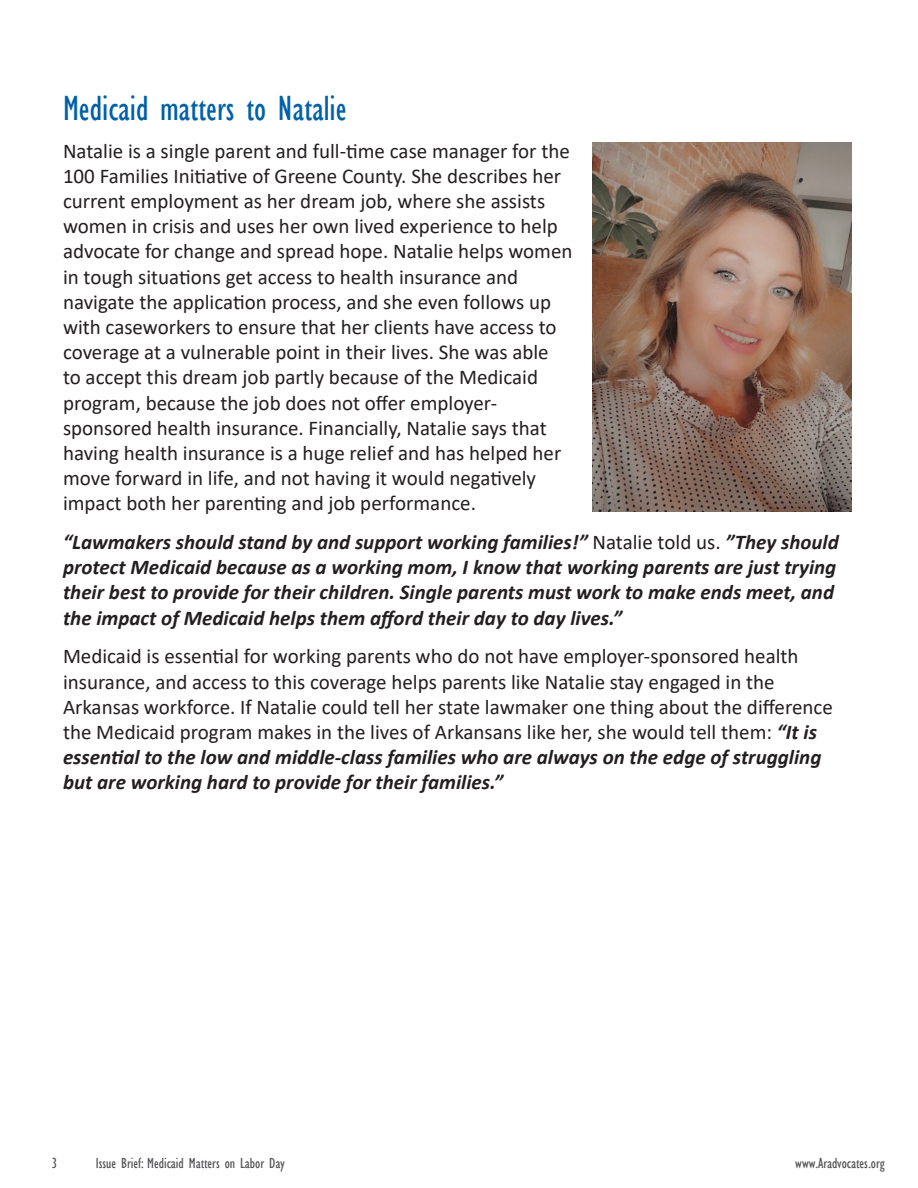
<style>
.page{position:relative;width:918px;height:1188px;background:#fff}
.page>*{position:absolute;margin:0;border:0;box-sizing:border-box;transform-origin:0 0}
.AACF_H1{font:condensed 36px "Gill Sans";color:#0060a9}
.AACF_Paragraph_Style_1{font:21px/25.2px "Calibri";color:#231f20}
.AACF_Paragraph_Style_1-2{font:italic 700 21px/25.2px "Calibri";color:#231f20}
.t1{font:condensed 15px "Gill Sans";color:#535355}
.s1{font-weight:400;font-style:normal}
.s2{font-weight:700;font-style:italic}
</style>
<div class="page">
<img style="left:592px;top:142px;width:259px;height:369px">
<p class="AACF_H1" style="left:63px;top:87px;width:285px">Medicaid matters to Natalie</p>
<p class="AACF_Paragraph_Style_1" style="left:63px;top:137px;width:511px">Natalie is a single parent and full-time case manager for the 100 Families Initiative of Greene County. She describes her current employment as her dream job, where she assists women in crisis and uses her own lived experience to help advocate for change and spread hope. Natalie helps women in tough situations get access to health insurance and navigate the application process, and she even follows up with caseworkers to ensure that her clients have access to coverage at a vulnerable point in their lives. She was able<br>to accept this dream job partly because of the Medicaid program, because the job does not offer employer&shy;sponsored health insurance. Financially, Natalie says that having health insurance is a huge relief and has helped her move forward in life, and not having it would negatively impact both her parenting and job performance.</p>
<p class="AACF_Paragraph_Style_1-2" style="left:63px;top:529px;width:777px">“Lawmakers should stand by and support working families!” <span class="s1">Natalie told us.</span> ”They should protect Medicaid because as a working mom, I know that working parents are just trying their best to provide for their children. Single parents must work to make ends meet, and the impact of Medicaid helps them afford their day to day lives.”</p>
<p class="AACF_Paragraph_Style_1" style="left:63px;top:643px;width:771px">Medicaid is essential for working parents who do not have employer-sponsored health insurance, and access to this coverage helps parents like Natalie stay engaged in the Arkansas workforce. If Natalie could tell her state lawmaker one thing about the difference the Medicaid program makes in the lives of Arkansans like her, she would tell them: <span class="s2">“It is essential to the low and middle-class families who are always on the edge of struggling but are working hard to provide for their families.”</span></p>
<p class="t1" style="left:52px;top:1154px;width:7px">3</p>
<p class="t1" style="left:96px;top:1154px;width:190px">Issue Brief: Medicaid Matters on Labor Day</p>
<p class="t1" style="left:795px;top:1154px;width:91px">www.Aradvocates.org</p>
</div>
